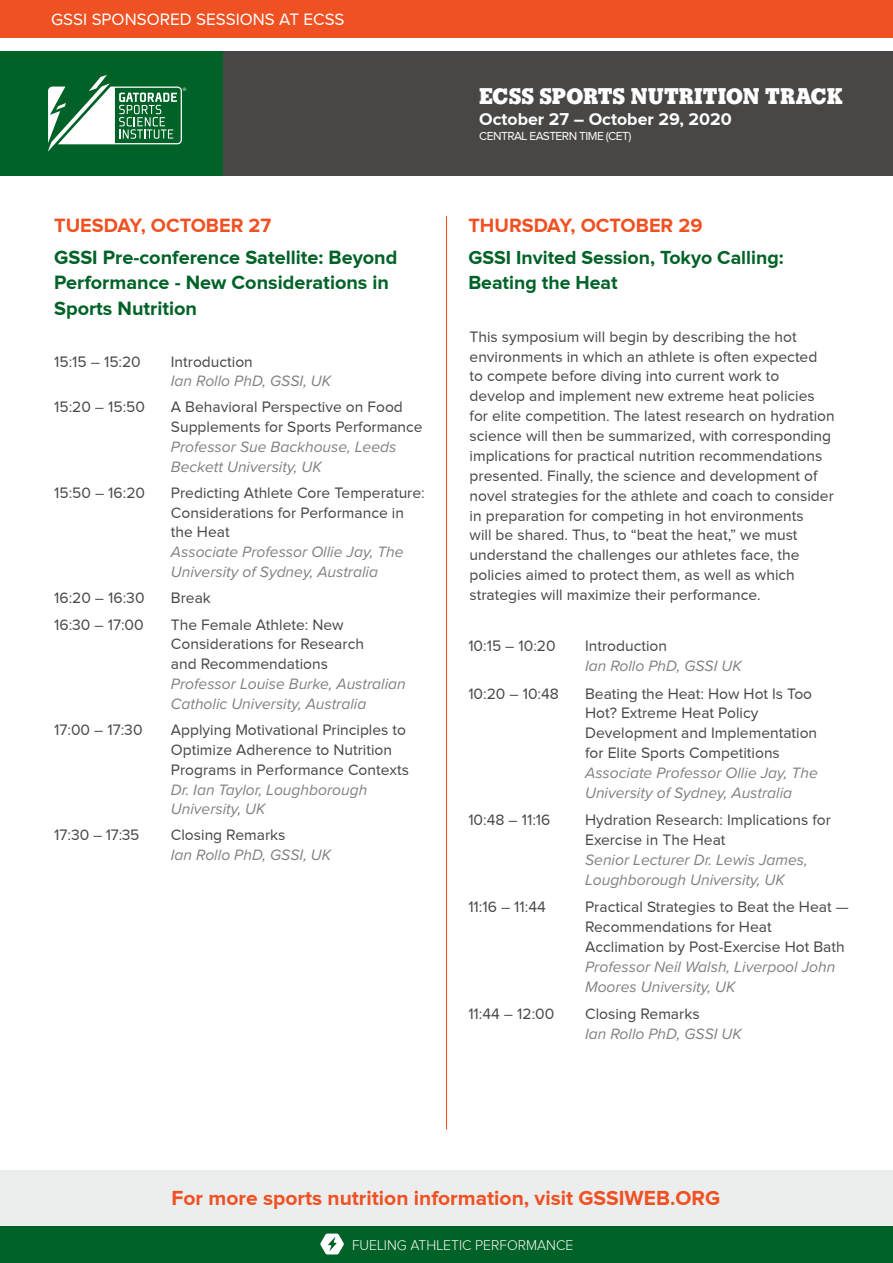
<style>
.page{position:relative;width:893px;height:1263px;background:#fff}
.page>*{position:absolute;margin:0;border:0;box-sizing:border-box;transform-origin:0 0}
.t1{font:900 23.55px "Gatorade";color:#fff}
.t2{font:700 21px "Proxima Nova";color:#f05123}
.t3{font:700 19.8px/25.5px "Proxima Nova";color:#006227}
.t4{font:700 19.8px "Proxima Nova";color:#f05123}
.t5{font:700 19.5px/25.5px "Proxima Nova";color:#006227}
.t6{font:700 17.7px "Proxima Nova";color:#fff}
.t7{font:17.1px "Proxima Nova";color:#fff}
.t8{font:15.6px/19.8px "Proxima Nova";color:#484746}
.t9{font:italic 15.6px/19.8px "Proxima Nova";color:#818183}
.t10{font:300 14.55px "Proxima Nova";color:#fff;scale:.96 1}
.t11{font:12px "Proxima Nova";letter-spacing:-.045em;color:#fff}
.t12{font:4.8px "Helvetica";color:#fff}
</style>
<div class="page">
<div style="left:0;top:1225px;width:893px;height:38px;background:#006227"></div>
<svg style="left:320px;top:1233px;width:24px;height:21px"></svg>
<div style="left:223px;top:51px;width:670px;height:125px;background:#484746"></div>
<div style="left:0;top:1170px;width:893px;height:55px;background:#eceded"></div>
<div style="left:0;top:51px;width:223px;height:125px;background:#006227"></div>
<svg style="left:48px;top:75px;width:134px;height:77px"></svg>
<div style="left:0;top:0;width:893px;height:37px;background:#f05123"></div>
<hr style="left:446px;top:216px;width:1px;height:913px;background:#f05123">
<p class="t7" style="left:51px;top:10px;width:295px">GSSI SPONSORED SESSIONS AT ECSS</p>
<p class="t12" style="left:183px;top:85px;width:5px">®</p>
<h1 class="t1" style="left:479px;top:82px;width:365px">ECSS SPORTS NUTRITION TRACK</h1>
<p class="t6" style="left:479px;top:109px;width:254px">October 27 – October 29, 2020</p>
<p class="t11" style="left:479px;top:129px;width:154px">CENTRAL EASTERN TIME (CET)</p>
<p class="t4" style="left:54px;top:214px;width:219px">TUESDAY, OCTOBER 27</p>
<p class="t3" style="left:54px;top:244px;width:345px">GSSI Pre-conference Satellite: Beyond<br>Performance - New Considerations in<br>Sports Nutrition</p>
<p class="t8" style="left:54px;top:351px;width:88px">15:15 – 15:20</p>
<p class="t8" style="left:171px;top:351px;width:83px">Introduction</p>
<p class="t9" style="left:171px;top:371px;width:162px">Ian Rollo PhD, GSSI, UK</p>
<p class="t8" style="left:54px;top:397px;width:92px">15:20 – 15:50</p>
<p class="t8" style="left:171px;top:397px;width:253px">A Behavioral Perspective on Food<br>Supplements for Sports Performance</p>
<p class="t9" style="left:171px;top:436px;width:227px">Professor Sue Backhouse, Leeds<br>Beckett University, UK</p>
<p class="t8" style="left:54px;top:482px;width:92px">15:50 – 16:20</p>
<p class="t8" style="left:171px;top:482px;width:255px">Predicting Athlete Core Temperature:<br>Considerations for Performance in the Heat</p>
<p class="t9" style="left:171px;top:541px;width:234px">Associate Professor Ollie Jay, The<br>University of Sydney, Australia</p>
<p class="t8" style="left:54px;top:588px;width:92px">16:20 – 16:30</p>
<p class="t8" style="left:171px;top:588px;width:42px">Break</p>
<p class="t8" style="left:54px;top:614px;width:91px">16:30 – 17:00</p>
<p class="t8" style="left:171px;top:614px;width:195px">The Female Athlete: New<br>Considerations for Research and Recommendations</p>
<p class="t9" style="left:171px;top:673px;width:236px">Professor Louise Burke, Australian<br>Catholic University, Australia</p>
<p class="t8" style="left:54px;top:720px;width:90px">17:00 – 17:30</p>
<p class="t8" style="left:171px;top:720px;width:240px">Applying Motivational Principles to<br>Optimize Adherence to Nutrition<br>Programs in Performance Contexts</p>
<p class="t9" style="left:171px;top:779px;width:198px">Dr. Ian Taylor, Loughborough<br>University, UK</p>
<p class="t8" style="left:54px;top:825px;width:87px">17:30 – 17:35</p>
<p class="t8" style="left:171px;top:825px;width:116px">Closing Remarks</p>
<p class="t9" style="left:171px;top:844px;width:162px">Ian Rollo PhD, GSSI, UK</p>
<p class="t4" style="left:468px;top:214px;width:236px">THURSDAY, OCTOBER 29</p>
<p class="t5" style="left:468px;top:244px;width:317px">GSSI Invited Session, Tokyo Calling:<br>Beating the Heat</p>
<p class="t8" style="left:470px;top:326px;width:367px">This symposium will begin by describing the hot environments in which an athlete is often expected to compete before diving into current work to develop and implement new extreme heat policies for elite competition. The latest research on hydration science will then be summarized, with corresponding implications for practical nutrition recommendations presented. Finally, the science and development of novel strategies for the athlete and coach to consider in preparation for competing in hot environments<br>will be shared. Thus, to “beat the heat,” we must understand the challenges our athletes face, the policies aimed to protect them, as well as which strategies will maximize their performance.</p>
<p class="t8" style="left:468px;top:636px;width:89px">10:15 – 10:20</p>
<p class="t8" style="left:585px;top:636px;width:83px">Introduction</p>
<p class="t9" style="left:585px;top:655px;width:158px">Ian Rollo PhD, GSSI UK</p>
<p class="t8" style="left:468px;top:683px;width:92px">10:20 – 10:48</p>
<p class="t8" style="left:585px;top:683px;width:234px">Beating the Heat: How Hot Is Too<br>Hot? Extreme Heat Policy<br>Development and Implementation for Elite Sports Competitions</p>
<p class="t9" style="left:585px;top:762px;width:234px">Associate Professor Ollie Jay, The<br>University of Sydney, Australia</p>
<p class="t8" style="left:468px;top:810px;width:84px">10:48 – 11:16</p>
<p class="t8" style="left:585px;top:810px;width:247px">Hydration Research: Implications for<br>Exercise in The Heat</p>
<p class="t9" style="left:585px;top:849px;width:224px">Senior Lecturer Dr. Lewis James,<br>Loughborough University, UK</p>
<p class="t8" style="left:468px;top:897px;width:79px">11:16 – 11:44</p>
<p class="t8" style="left:585px;top:897px;width:265px">Practical Strategies to Beat the Heat —<br>Recommendations for Heat<br>Acclimation by Post-Exercise Hot Bath</p>
<p class="t9" style="left:585px;top:956px;width:252px">Professor Neil Walsh, Liverpool John<br>Moores University, UK</p>
<p class="t8" style="left:468px;top:1004px;width:87px">11:44 – 12:00</p>
<p class="t8" style="left:585px;top:1004px;width:116px">Closing Remarks</p>
<p class="t9" style="left:585px;top:1023px;width:158px">Ian Rollo PhD, GSSI UK</p>
<h2 class="t2" style="left:172px;top:1186px;width:550px">For more sports nutrition information, visit GSSIWEB.ORG</h2>
<p class="t10" style="left:352px;top:1237px;width:232px">FUELING ATHLETIC PERFORMANCE</p>
</div>
